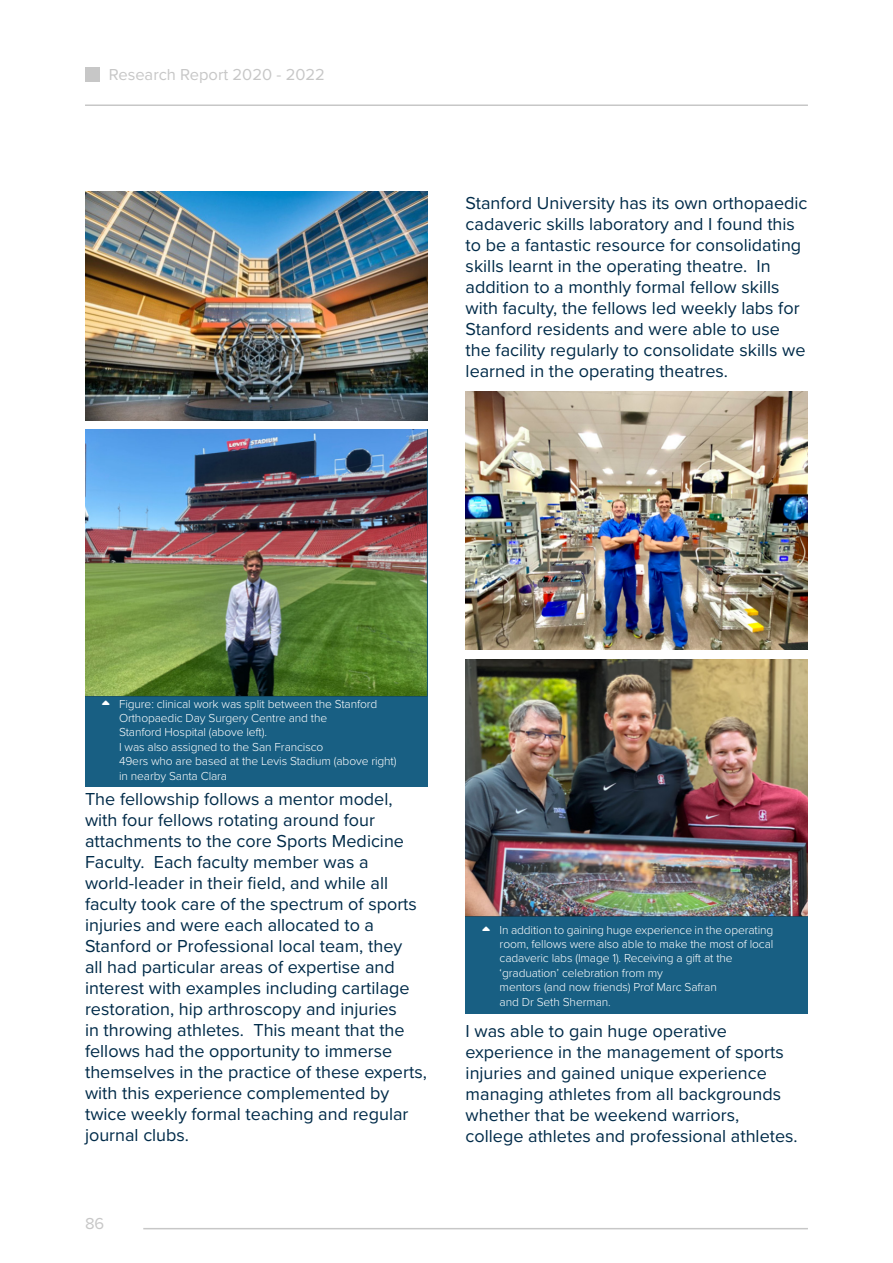
<style>
.page{position:relative;width:893px;height:1263px;background:#fff}
.page>*{position:absolute;margin:0;border:0;box-sizing:border-box;transform-origin:0 0}
.Body_Text{font:18px/21px "Proxima Nova";color:#002b49}
.t1{font:16.5px "Proxima Nova";color:#c7c7c7}
.t2{font:300 12px/14.4px "Proxima Nova";letter-spacing:-.01em;color:#fff}
</style>
<div class="page">
<hr style="left:85px;top:104px;width:723px;height:2px;background:#c7c7c7">
<div style="left:85px;top:67px;width:15px;height:15px;background:#c7c7c7"></div>
<hr style="left:143px;top:1228px;width:665px;height:1px;background:#c7c7c7">
<img style="left:85px;top:192px;width:342px;height:228px">
<div style="left:85px;top:429px;width:342px;height:358px;background:#185f83"></div>
<img style="left:85px;top:429px;width:342px;height:268px">
<img style="left:466px;top:391px;width:342px;height:258px">
<div style="left:466px;top:659px;width:342px;height:355px;background:#185f83"></div>
<img style="left:466px;top:659px;width:342px;height:258px">
<p class="t1" style="left:109px;top:63px;width:218px">Research Report 2020 - 2022</p>
<p class="Body_Text" style="left:466px;top:191px;width:343px">Stanford University has its own orthopaedic cadaveric skills laboratory and I found this to be a fantastic resource for consolidating skills learnt in the operating theatre. In addition to a monthly formal fellow skills with faculty, the fellows led weekly labs for Stanford residents and were able to use the facility regularly to consolidate skills we learned in the operating theatres.</p>
<p class="t2" style="left:119px;top:696px;width:279px">Figure: clinical work was split between the Stanford Orthopaedic Day Surgery Centre and the<br>Stanford Hospital (above left).<br>I was also assigned to the San Francisco<br>49ers who are based at the Levis Stadium (above right) in nearby Santa Clara</p>
<p class="Body_Text" style="left:85px;top:788px;width:343px">The fellowship follows a mentor model, with four fellows rotating around four attachments to the core Sports Medicine Faculty. Each faculty member was a world-leader in their field, and while all faculty took care of the spectrum of sports injuries and were each allocated to a Stanford or Professional local team, they<br>all had particular areas of expertise and interest with examples including cartilage restoration, hip arthroscopy and injuries<br>in throwing athletes. This meant that the fellows had the opportunity to immerse themselves in the practice of these experts, with this experience complemented by twice weekly formal teaching and regular journal clubs.</p>
<p class="t1" style="left:85px;top:1211px;width:21px">86</p>
<p class="t2" style="left:500px;top:922px;width:275px">In addition to gaining huge experience in the operating room, fellows were also able to make the most of local cadaveric labs (Image 1). Receiving a gift at the ‘graduation’ celebration from my<br>mentors (and now friends) Prof Marc Safran<br>and Dr Seth Sherman.</p>
<p class="Body_Text" style="left:466px;top:1020px;width:334px">I was able to gain huge operative experience in the management of sports injuries and gained unique experience managing athletes from all backgrounds whether that be weekend warriors, college athletes and professional athletes.</p>
</div>
